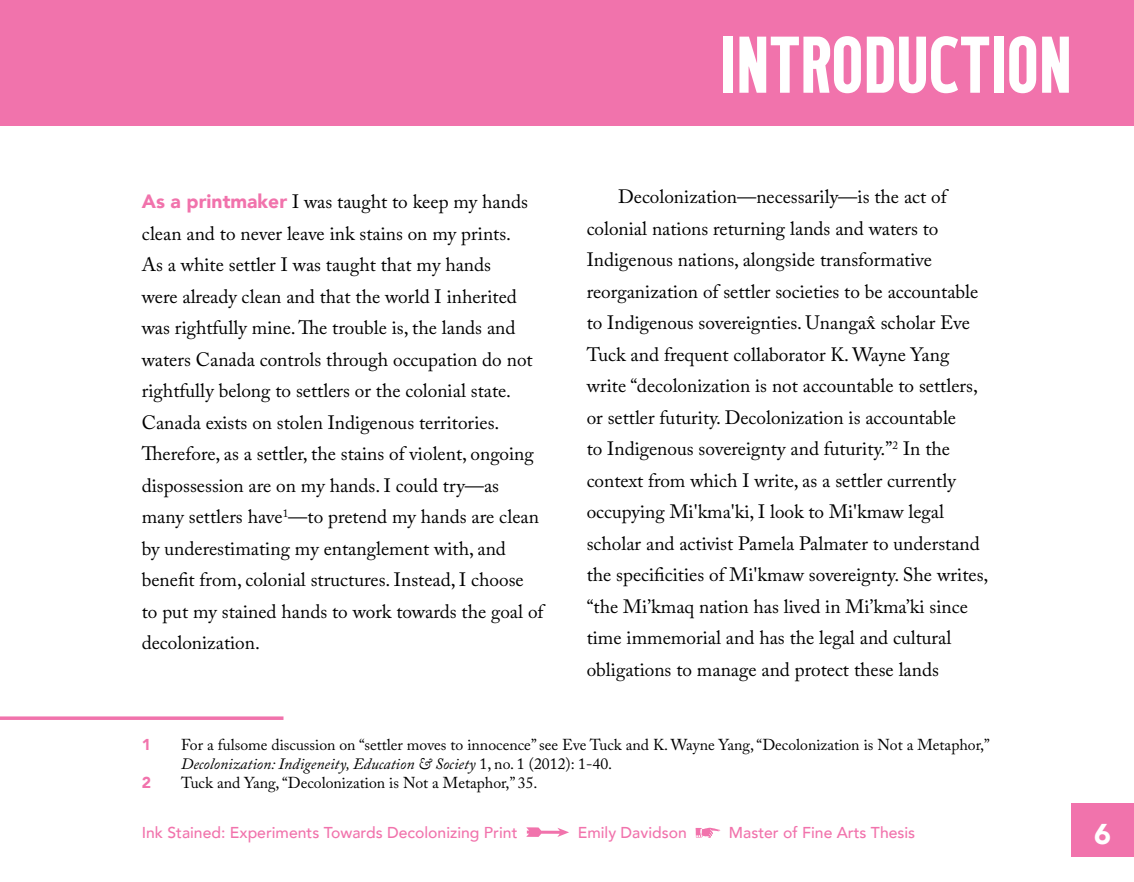
<style>
.page{position:relative;width:1134px;height:882px;background:#fff}
.page>*{position:absolute;margin:0;border:0;box-sizing:border-box;transform-origin:0 0}
.t1{font:84px "HWT Unit Gothic 720";color:#fff}
.t2{font:900 28.53px "Avenir";color:#fff}
.t3{font:19.25px/31.5px "Adobe Caslon Pro";color:#000}
.t4{font:15.75px/18.9px "Adobe Caslon Pro";color:#000}
.t5{font:500 15.75px "Avenir";color:#f173ac}
.t6{font:900 15.75px "Avenir";color:#f173ac}
.s1{font-family:"Avenir";font-weight:900;color:#f173ac}
.s2{font-family:"Aboriginal Serif"}
.s3{font-style:italic}
</style>
<div class="page">
<div style="left:1071px;top:803px;width:63px;height:54px;background:#f173ac"></div>
<svg style="left:526px;top:827px;width:43px;height:10px"></svg>
<svg style="left:696px;top:828px;width:24px;height:10px"></svg>
<svg style="left:0;top:716px;width:284px;height:4px"></svg>
<div style="left:0;top:0;width:1134px;height:126px;background:#f173ac"></div>
<p class="t3" style="left:142px;top:186px;width:403px"><span class="s1">As a printmaker</span> I was taught to keep my hands clean and to never leave ink stains on my prints.<br>As a white settler I was taught that my hands<br>were already clean and that the world I inherited was rightfully mine. The trouble is, the lands and waters Canada controls through occupation do not rightfully belong to settlers or the colonial state.<br>Canada exists on stolen Indigenous territories.<br>Therefore, as a settler, the stains of violent, ongoing dispossession are on my hands. I could try—as many settlers have<sup>1</sup>—to pretend my hands are clean by underestimating my entanglement with, and benefit from, colonial structures. Instead, I choose to put my stained hands to work towards the goal of decolonization.</p>
<h1 class="t1" style="left:720px;top:14px;width:354px">INTRODUCTION</h1>
<p class="t3" style="left:587px;top:181px;width:403px;text-indent:31px">Decolonization—necessarily—is the act of colonial nations returning lands and waters to Indigenous nations, alongside transformative reorganization of settler societies to be accountable to Indigenous sovereignties. Unanga<span class="s2">x̂</span> scholar Eve Tuck and frequent collaborator K. Wayne Yang write “decolonization is not accountable to settlers, or settler futurity. Decolonization is accountable<br>to Indigenous sovereignty and futurity.”<sup>2</sup> In the context from which I write, as a settler currently occupying Mi'kma'ki, I look to Mi'kmaw legal scholar and activist Pamela Palmater to understand the specificities of Mi'kmaw sovereignty. She writes, “the Mi’kmaq nation has lived in Mi’kma’ki since time immemorial and has the legal and cultural obligations to manage and protect these lands</p>
<p class="t6" style="left:142px;top:731px;width:11px">1</p>
<p class="t4" style="left:181px;top:735px;width:810px">For a fulsome discussion on “settler moves to innocence” see Eve Tuck and K. Wayne Yang, “Decolonization is Not a Metaphor,”<br><span class="s3">Decolonization: Indigeneity, Education &amp; Society</span> 1, no. 1 (2012): 1-40.</p>
<p class="t6" style="left:142px;top:769px;width:11px">2</p>
<p class="t4" style="left:181px;top:773px;width:358px">Tuck and Yang, “Decolonization is Not a Metaphor,” 35.</p>
<p class="t5" style="left:142px;top:819px;width:377px">Ink Stained: Experiments Towards Decolonizing Print</p>
<p class="t5" style="left:578px;top:819px;width:111px">Emily Davidson</p>
<p class="t5" style="left:729px;top:819px;width:188px">Master of Fine Arts Thesis</p>
<h2 class="t2" style="left:1094px;top:810px;width:18px">6</h2>
</div>
